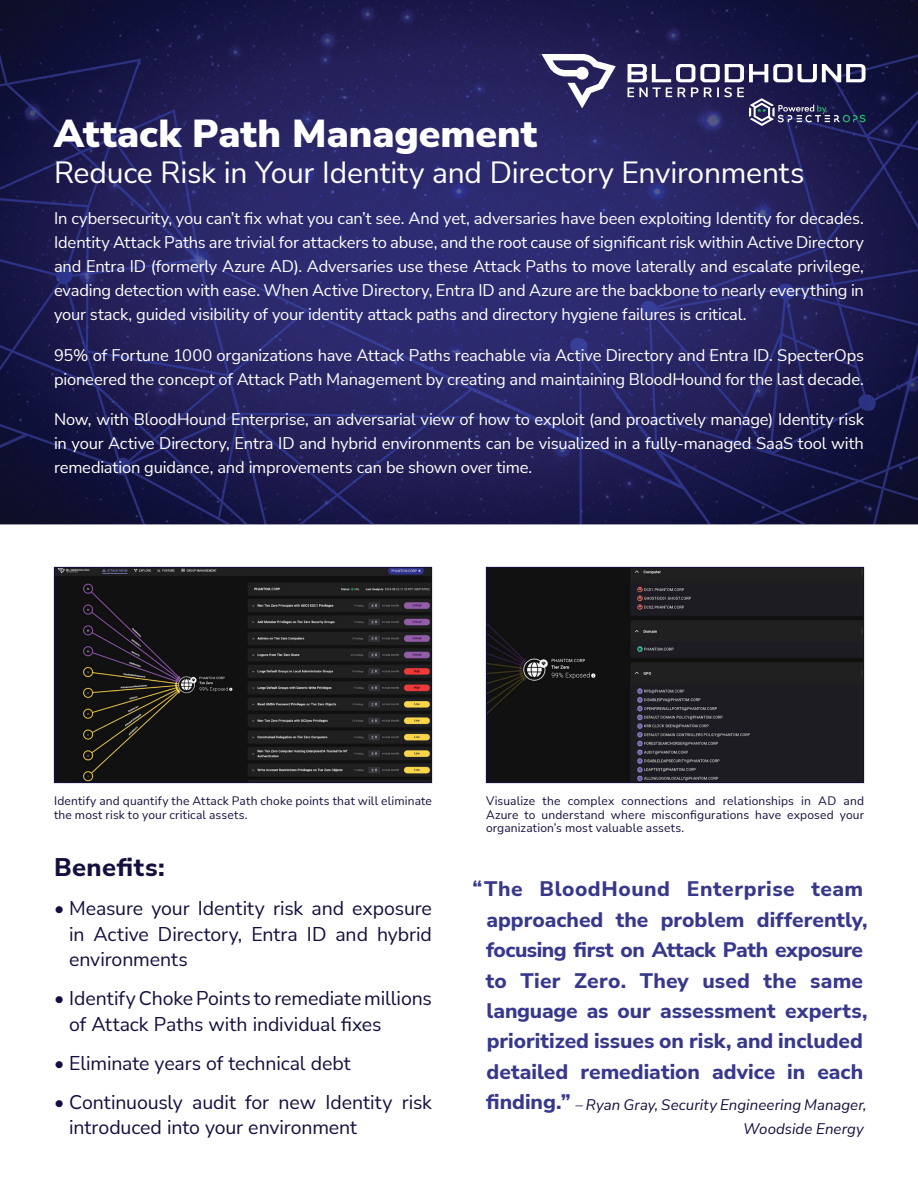
<style>
.page{position:relative;width:918px;height:1188px;background:#fff}
.page>*{position:absolute;margin:0;border:0;box-sizing:border-box;transform-origin:0 0}
.t1{font:900 39px "Nunito Sans";color:#fff}
.t2{font:30px "Nunito Sans";letter-spacing:-.005em;color:#fff}
.t3{font:800 25.5px "Nunito Sans";letter-spacing:.02em;color:#130f3e}
.t4{font:800 21px/30.5px "Nunito Sans";color:#37388b}
.t5{font:19.5px/25.5px "Nunito Sans";letter-spacing:-.005em;color:#130f3e}
.t6{font:16.5px/24px "Nunito Sans";letter-spacing:-.01em;color:#fff;text-align:justify}
.t7{font:italic 15px/24.5px "Nunito Sans";letter-spacing:.005em;color:#130f3e;text-align:right}
.t8{font:12px/13.5px "Nunito Sans";letter-spacing:.015em;color:#130f3e;text-align:justify}
.s1{font-weight:800;font-style:normal;font-size:21px;color:#37388b}
</style>
<div class="page">
<img style="left:0;top:0;width:918px;height:784px">
<img style="left:488px;top:569px;width:374px;height:212px">
<div style="left:486px;top:567px;width:378px;height:216px;border:1px solid #130f3e"></div>
<img style="left:56px;top:569px;width:374px;height:212px">
<div style="left:54px;top:567px;width:378px;height:216px;border:1px solid #130f3e"></div>
<svg style="left:541px;top:54px;width:75px;height:54px"></svg>
<svg style="left:628px;top:64px;width:238px;height:62px;background:#484771"></svg>
<h1 class="t1" style="left:54px;top:106px;width:485px">Attack Path Management</h1>
<h2 class="t2" style="left:54px;top:152px;width:752px">Reduce Risk in Your Identity and Directory Environments</h2>
<p class="t6" style="left:54px;top:206px;width:812px">In cybersecurity, you can’t fix what you can’t see. And yet, adversaries have been exploiting Identity for decades.<br>Identity Attack Paths are trivial for attackers to abuse, and the root cause of significant risk within Active Directory and Entra ID (formerly Azure AD). Adversaries use these Attack Paths to move laterally and escalate privilege, evading detection with ease. When Active Directory, Entra ID and Azure are the backbone to nearly everything in your stack, guided visibility of your identity attack paths and directory hygiene failures is critical.</p>
<p class="t6" style="left:54px;top:342px;width:812px">95% of Fortune 1000 organizations have Attack Paths reachable via Active Directory and Entra ID. SpecterOps pioneered the concept of Attack Path Management by creating and maintaining BloodHound for the last decade.</p>
<p class="t6" style="left:54px;top:406px;width:812px">Now, with BloodHound Enterprise, an adversarial view of how to exploit (and proactively manage) Identity risk in your Active Directory, Entra ID and hybrid environments can be visualized in a fully-managed SaaS tool with remediation guidance, and improvements can be shown over time.</p>
<p class="t8" style="left:54px;top:794px;width:379px">Identify and quantify the Attack Path choke points that will eliminate the most risk to your critical assets.</p>
<h3 class="t3" style="left:54px;top:849px;width:112px">Benefits:</h3>
<p class="t5" style="left:69px;top:895px;width:364px;text-align:justify;text-indent:-15px">• Measure your Identity risk and exposure in Active Directory, Entra ID and hybrid environments</p>
<p class="t5" style="left:69px;top:985px;width:364px;text-indent:-15px">• Identify Choke Points to remediate millions of Attack Paths with individual fixes</p>
<p class="t5" style="left:54px;top:1049px;width:298px">• Eliminate years of technical debt</p>
<p class="t5" style="left:69px;top:1088px;width:364px;text-indent:-15px">• Continuously audit for new Identity risk introduced into your environment</p>
<p class="t8" style="left:486px;top:794px;width:380px">Visualize the complex connections and relationships in AD and Azure to understand where misconfigurations have exposed your organization’s most valuable assets.</p>
<p class="t4" style="left:486px;top:873px;width:383px;text-indent:-13px">“The BloodHound Enterprise team approached the problem differently, focusing first on Attack Path exposure to Tier Zero. They used the same language as our assessment experts, prioritized issues on risk, and included detailed remediation advice in each</p>
<p class="t7" style="left:486px;top:1091px;width:382px"><span class="s1">finding.”</span> – Ryan Gray, Security Engineering Manager,<br>Woodside Energy</p>
</div>
